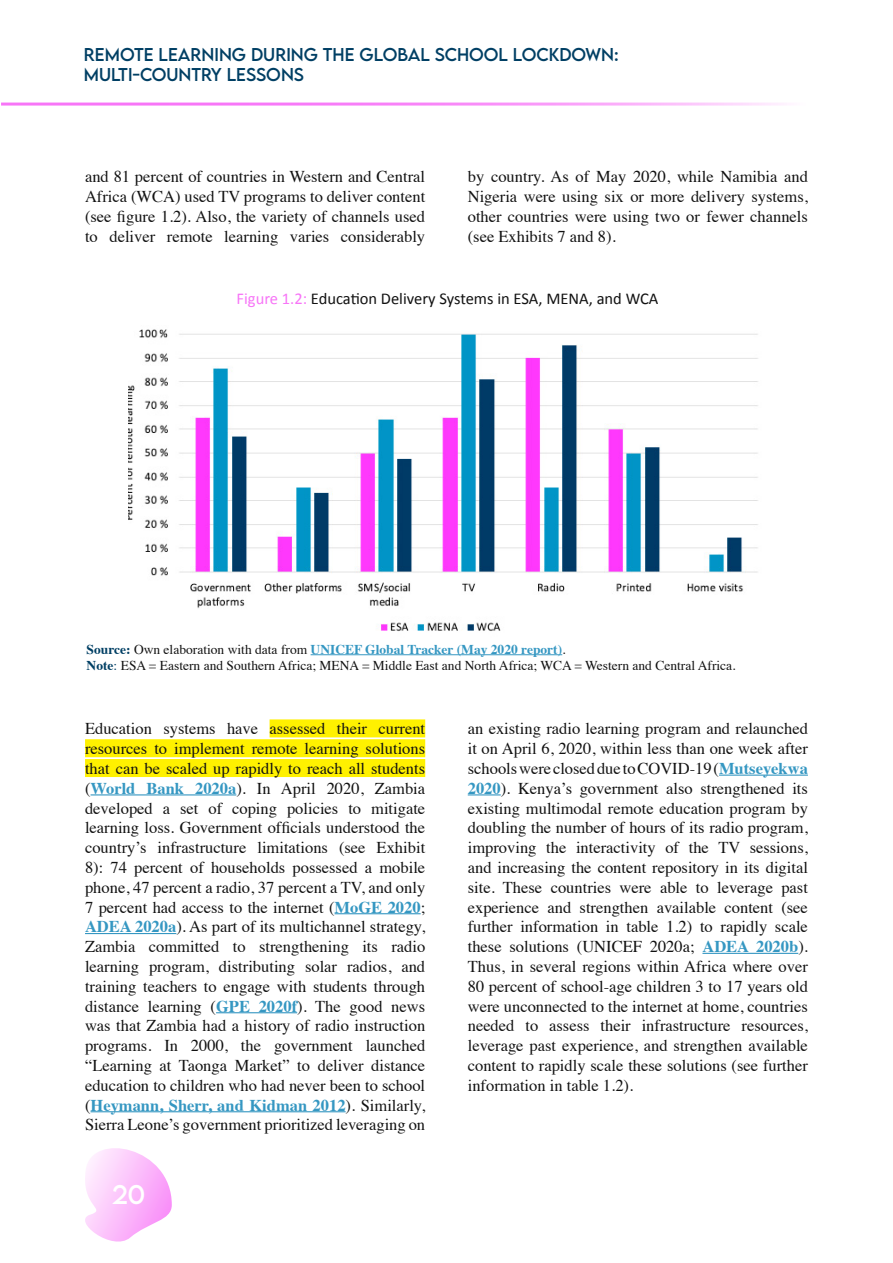
<style>
.page{position:relative;width:893px;height:1263px;background:#fff}
.page>*{position:absolute;margin:0;border:0;box-sizing:border-box;transform-origin:0 0}
.t1{font:24px "LEMONMILK";color:#fff}
.t2{font:16.5px/19.8px "Times";color:#121212;text-align:justify}
.t3{font:16.5px/19.8px "LEMONMILK";color:#003f64}
.t4{font:16.5px "Calibri";color:#121212}
.t5{font:13.5px/16.2px "Times";color:#121212}
.s1{color:#f775f7}
.s2{font-weight:700;color:#003f64}
.s3{font-weight:700;color:#3597c2}
.s4{color:#003f64}
</style>
<div class="page">
<svg style="left:85px;top:1148px;width:87px;height:94px"></svg>
<hr style="left:311px;top:654px;width:251px;height:1px;background:#3597c2">
<div style="left:270px;top:719px;width:155px;height:18px;background:#fff100"></div>
<div style="left:85px;top:739px;width:340px;height:18px;background:#fff100"></div>
<div style="left:85px;top:759px;width:340px;height:18px;background:#fff100"></div>
<hr style="left:91px;top:794px;width:145px;height:1px;background:#3597c2">
<hr style="left:335px;top:913px;width:86px;height:1px;background:#3597c2">
<hr style="left:85px;top:933px;width:91px;height:1px;background:#3597c2">
<hr style="left:216px;top:1012px;width:81px;height:1px;background:#3597c2">
<hr style="left:91px;top:1111px;width:255px;height:1px;background:#3597c2">
<hr style="left:719px;top:774px;width:89px;height:2px;background:#3597c2">
<hr style="left:468px;top:794px;width:33px;height:1px;background:#3597c2">
<hr style="left:702px;top:953px;width:96px;height:1px;background:#3597c2">
<img style="left:128px;top:329px;width:630px;height:302px">
<p class="t3" style="left:84px;top:45px;width:536px">REMOTE LEARNING DURING THE GLOBAL SCHOOL LOCKDOWN:<br>MULTI-COUNTRY LESSONS</p>
<p class="t2" style="left:85px;top:166px;width:342px">and 81 percent of countries in Western and Central Africa (WCA) used TV programs to deliver content (see figure 1.2). Also, the variety of channels used to deliver remote learning varies considerably</p>
<p class="t2" style="left:468px;top:166px;width:342px">by country. As of May 2020, while Namibia and Nigeria were using six or more delivery systems, other countries were using two or fewer channels (see Exhibits 7 and 8).</p>
<p class="t4" style="left:237px;top:288px;width:423px"><span class="s1">Figure 1.2:</span> Education Delivery Systems in ESA, MENA, and WCA</p>
<p class="t5" style="left:87px;top:640px;width:650px"><span class="s2">Source:</span> Own elaboration with data from <span class="s3">UNICEF Global Tracker (May 2020 report)</span>.<br><span class="s2">Note</span><span class="s4">:</span> ESA = Eastern and Southern Africa; MENA = Middle East and North Africa; WCA = Western and Central Africa.</p>
<p class="t2" style="left:85px;top:717px;width:342px">Education systems have assessed their current resources to implement remote learning solutions that can be scaled up rapidly to reach all students (<span class="s3">World Bank 2020a</span>). In April 2020, Zambia developed a set of coping policies to mitigate learning loss. Government officials understood the country’s infrastructure limitations (see Exhibit 8): 74 percent of households possessed a mobile phone, 47 percent a radio, 37 percent a TV, and only 7 percent had access to the internet (<span class="s3">MoGE 2020</span>; <span class="s3">ADEA 2020a</span>). As part of its multichannel strategy, Zambia committed to strengthening its radio learning program, distributing solar radios, and training teachers to engage with students through distance learning (<span class="s3">GPE 2020f</span>). The good news was that Zambia had a history of radio instruction programs. In 2000, the government launched “Learning at Taonga Market” to deliver distance education to children who had never been to school (<span class="s3">Heymann, Sherr, and Kidman 2012</span>). Similarly, Sierra Leone’s government prioritized leveraging on</p>
<p class="t2" style="left:468px;top:717px;width:342px">an existing radio learning program and relaunched it on April 6, 2020, within less than one week after schools were closed due to COVID-19 (<span class="s3">Mutseyekwa 2020</span>). Kenya’s government also strengthened its existing multimodal remote education program by doubling the number of hours of its radio program, improving the interactivity of the TV sessions, and increasing the content repository in its digital site. These countries were able to leverage past experience and strengthen available content (see further information in table 1.2) to rapidly scale these solutions (UNICEF 2020a; <span class="s3">ADEA 2020b</span>).<br>Thus, in several regions within Africa where over 80 percent of school-age children 3 to 17 years old were unconnected to the internet at home, countries needed to assess their infrastructure resources, leverage past experience, and strengthen available content to rapidly scale these solutions (see further information in table 1.2).</p>
<h1 class="t1" style="left:112px;top:1179px;width:35px">20</h1>
</div>
